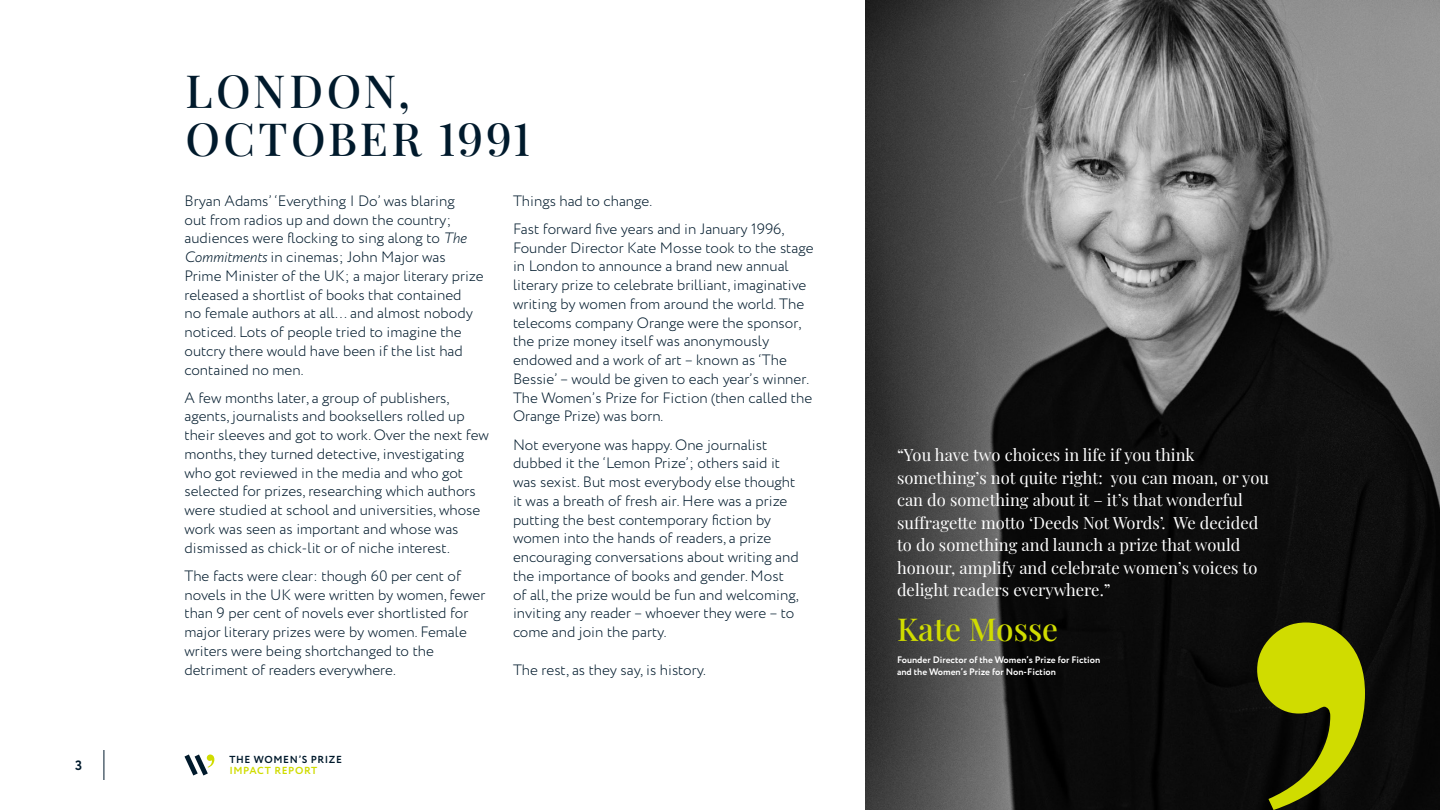
<style>
.page{position:relative;width:1440px;height:810px;background:#fff}
.page>*{position:absolute;margin:0;border:0;box-sizing:border-box;transform-origin:0 0}
.t1{font:500 45.6px/48.4px "Playfair Display";letter-spacing:.065em;color:#001a2c}
.t2{font:500 31.5px "Playfair Display";color:#d0dc00}
.t3{font:16.5px/22.5px "Playfair Display";color:#fff}
.t4{font:300 15px/18.8px "Circe";color:#001a2c}
.t5{font:700 13.5px "Circe";color:#001a2c}
.t6{font:700 10.2px "Circe";letter-spacing:.055em;color:#001a2c}
.t7{font:700 10.2px "Circe";letter-spacing:.055em;color:#d0dc00}
.t8{font:700 9.45px/11.3px "Circe";color:#fff}
.s1{font-style:italic}
</style>
<div class="page">
<img style="left:866px;top:0;width:574px;height:810px">
<svg style="left:1257px;top:623px;width:108px;height:187px"></svg>
<svg style="left:184px;top:754px;width:30px;height:22px"></svg>
<hr style="left:104px;top:750px;width:1px;height:30px;background:#001a2c">
<p class="t5" style="left:75px;top:756px;width:9px">3</p>
<h1 class="t1" style="left:185px;top:63px;width:346px">LONDON,<br>OCTOBER 1991</h1>
<p class="t4" style="left:185px;top:192px;width:301px">Bryan Adams’ ‘Everything I Do’ was blaring<br>out from radios up and down the country; audiences were flocking to sing along to <span class="s1">The Commitments</span> in cinemas; John Major was Prime Minister of the UK; a major literary prize released a shortlist of books that contained<br>no female authors at all… and almost nobody noticed. Lots of people tried to imagine the outcry there would have been if the list had contained no men.</p>
<p class="t4" style="left:185px;top:389px;width:306px">A few months later, a group of publishers, agents, journalists and booksellers rolled up their sleeves and got to work. Over the next few months, they turned detective, investigating who got reviewed in the media and who got selected for prizes, researching which authors were studied at school and universities, whose work was seen as important and whose was dismissed as chick-lit or of niche interest.</p>
<p class="t4" style="left:185px;top:567px;width:302px">The facts were clear: though 60 per cent of novels in the UK were written by women, fewer than 9 per cent of novels ever shortlisted for major literary prizes were by women. Female writers were being shortchanged to the detriment of readers everywhere.</p>
<p class="t4" style="left:513px;top:187px;width:273px;line-height:28.1px">Things had to change.<br>Fast forward five years and in January 1996,</p>
<p class="t4" style="left:513px;top:239px;width:302px">Founder Director Kate Mosse took to the stage in London to announce a brand new annual literary prize to celebrate brilliant, imaginative writing by women from around the world. The telecoms company Orange were the sponsor, the prize money itself was anonymously endowed and a work of art – known as ‘The Bessie’ – would be given to each year’s winner.<br>The Women’s Prize for Fiction (then called the Orange Prize) was born.</p>
<p class="t4" style="left:513px;top:435px;width:287px">Not everyone was happy. One journalist dubbed it the ‘Lemon Prize’; others said it was sexist. But most everybody else thought it was a breath of fresh air. Here was a prize putting the best contemporary fiction by women into the hands of readers, a prize encouraging conversations about writing and the importance of books and gender. Most of all, the prize would be fun and welcoming, inviting any reader – whoever they were – to come and join the party.</p>
<p class="t4" style="left:513px;top:660px;width:195px">The rest, as they say, is history.</p>
<p class="t6" style="left:230px;top:753px;width:114px">THE WOMEN’S PRIZE</p>
<p class="t7" style="left:230px;top:764px;width:89px">IMPACT REPORT</p>
<p class="t3" style="left:897px;top:443px;width:374px">“You have two choices in life if you think something’s not quite right: you can moan, or you can do something about it – it’s that wonderful suffragette motto ‘Deeds Not Words’. We decided to do something and launch a prize that would honour, amplify and celebrate women’s voices to delight readers everywhere.”</p>
<h2 class="t2" style="left:897px;top:605px;width:163px">Kate Mosse</h2>
<p class="t8" style="left:897px;top:655px;width:205px">Founder Director of the Women’s Prize for Fiction and the Women’s Prize for Non-Fiction</p>
</div>
